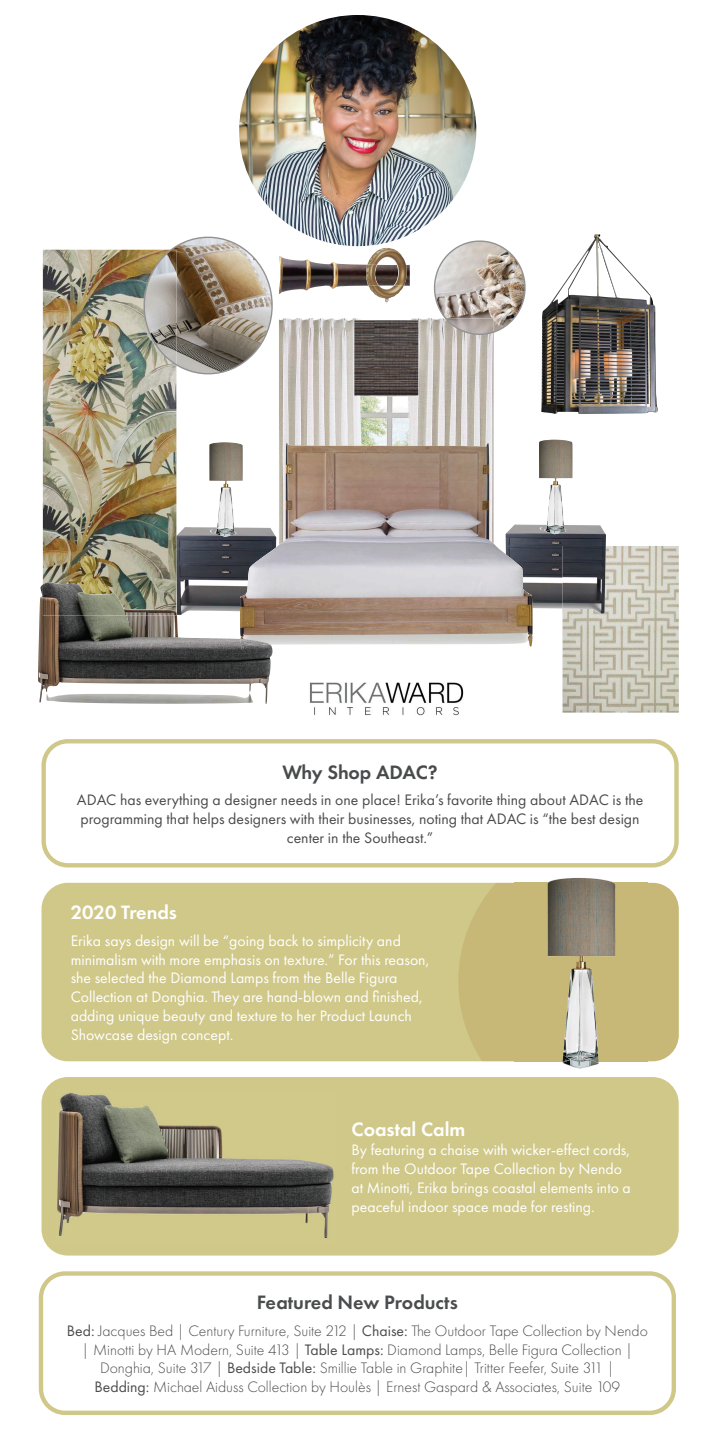
<style>
.page{position:relative;width:716px;height:1430px;background:#fff}
.page>*{position:absolute;margin:0;border:0;box-sizing:border-box;transform-origin:0 0}
.t1{font:600 20.12px "Futura PT";color:#fff}
.t2{font:600 20.12px "Futura PT";color:#4b4c4d}
.t3{font:600 20.12px "Futura PT";letter-spacing:-.02em;color:#494a4b}
.t4{font:15.75px/18.9px "Futura PT";color:#fff}
.t5{font:300 15.75px/18.9px "Futura PT";color:#4b4c4d;text-align:center}
.t6{font:15.75px/18.9px "Futura PT";color:#494a4b;text-align:center}
.s1{font-weight:400}
</style>
<div class="page">
<img style="left:562px;top:546px;width:117px;height:167px">
<img style="left:176px;top:527px;width:64px;height:58px">
<img style="left:209px;top:442px;width:34px;height:86px">
<img style="left:210px;top:527px;width:26px;height:10px">
<img style="left:310px;top:682px;width:154px;height:33px">
<img style="left:43px;top:250px;width:133px;height:332px">
<img style="left:176px;top:536px;width:1px;height:39px">
<img style="left:532px;top:524px;width:74px;height:85px">
<img style="left:562px;top:546px;width:44px;height:68px">
<img style="left:279px;top:319px;width:215px;height:172px">
<img style="left:240px;top:491px;width:292px;height:156px">
<img style="left:279px;top:256px;width:131px;height:38px">
<img style="left:38px;top:585px;width:234px;height:119px">
<img style="left:43px;top:582px;width:133px;height:34px">
<img style="left:240px;top:639px;width:30px;height:10px">
<img style="left:46px;top:693px;width:207px;height:11px">
<img style="left:539px;top:440px;width:33px;height:85px">
<img style="left:540px;top:525px;width:26px;height:9px">
<img style="left:541px;top:234px;width:116px;height:180px">
<img style="left:136px;top:236px;width:137px;height:146px">
<img style="left:354px;top:320px;width:64px;height:76px">
<img style="left:367px;top:248px;width:39px;height:41px">
<img style="left:366px;top:265px;width:40px;height:21px">
<svg style="left:428px;top:240px;width:98px;height:101px"></svg>
<div style="left:41px;top:1077px;width:637px;height:179px;background:#d0c889;border-radius:26px"></div>
<img style="left:57px;top:1093px;width:277px;height:145px">
<img style="left:239px;top:15px;width:237px;height:231px">
<div style="left:41px;top:883px;width:637px;height:178px;background:#d0c889;border-radius:26px"></div>
<svg style="left:458px;top:883px;width:220px;height:178px;background:#c8ba7c"></svg>
<img style="left:515px;top:878px;width:132px;height:191px">
<img style="left:515px;top:883px;width:132px;height:178px">
<div style="left:41px;top:739px;width:637px;height:128px;border:4px solid #d0c889;border-radius:24px"></div>
<div style="left:39px;top:1271px;width:637px;height:144px;border:4px solid #d0c889;border-radius:24px"></div>
<p class="t3" style="left:282px;top:760px;width:157px">Why Shop ADAC?</p>
<p class="t6" style="left:77px;top:790px;width:568px">ADAC has everything a designer needs in one place! Erika’s favorite thing about ADAC is the programming that helps designers with their businesses, noting that ADAC is “the best design center in the Southeast.”</p>
<p class="t1" style="left:71px;top:900px;width:108px">2020 Trends</p>
<p class="t4" style="left:71px;top:931px;width:360px">Erika says design will be “going back to simplicity and minimalism with more emphasis on texture.” For this reason, she selected the Diamond Lamps from the Belle Figura Collection at Donghia. They are hand-blown and finished, adding unique beauty and texture to her Product Launch Showcase design concept.</p>
<p class="t1" style="left:351px;top:1117px;width:115px">Coastal Calm</p>
<p class="t4" style="left:351px;top:1140px;width:281px">By featuring a chaise with wicker-effect cords, from the Outdoor Tape Collection by Nendo at Minotti, Erika brings coastal elements into a peaceful indoor space made for resting.</p>
<p class="t2" style="left:257px;top:1290px;width:202px">Featured New Products</p>
<p class="t5" style="left:67px;top:1321px;width:582px"><span class="s1">Bed:</span> Jacques Bed | Century Furniture, Suite 212 | <span class="s1">Chaise:</span> The Outdoor Tape Collection by Nendo | Minotti by HA Modern, Suite 413 | <span class="s1">Table Lamps:</span> Diamond Lamps, Belle Figura Collection | Donghia, Suite 317 | <span class="s1">Bedside Table:</span> Smillie Table in Graphite| Tritter Feefer, Suite 311 |<br><span class="s1">Bedding:</span> Michael Aiduss Collection by Houlès | Ernest Gaspard &amp; Associates, Suite 109</p>
</div>
